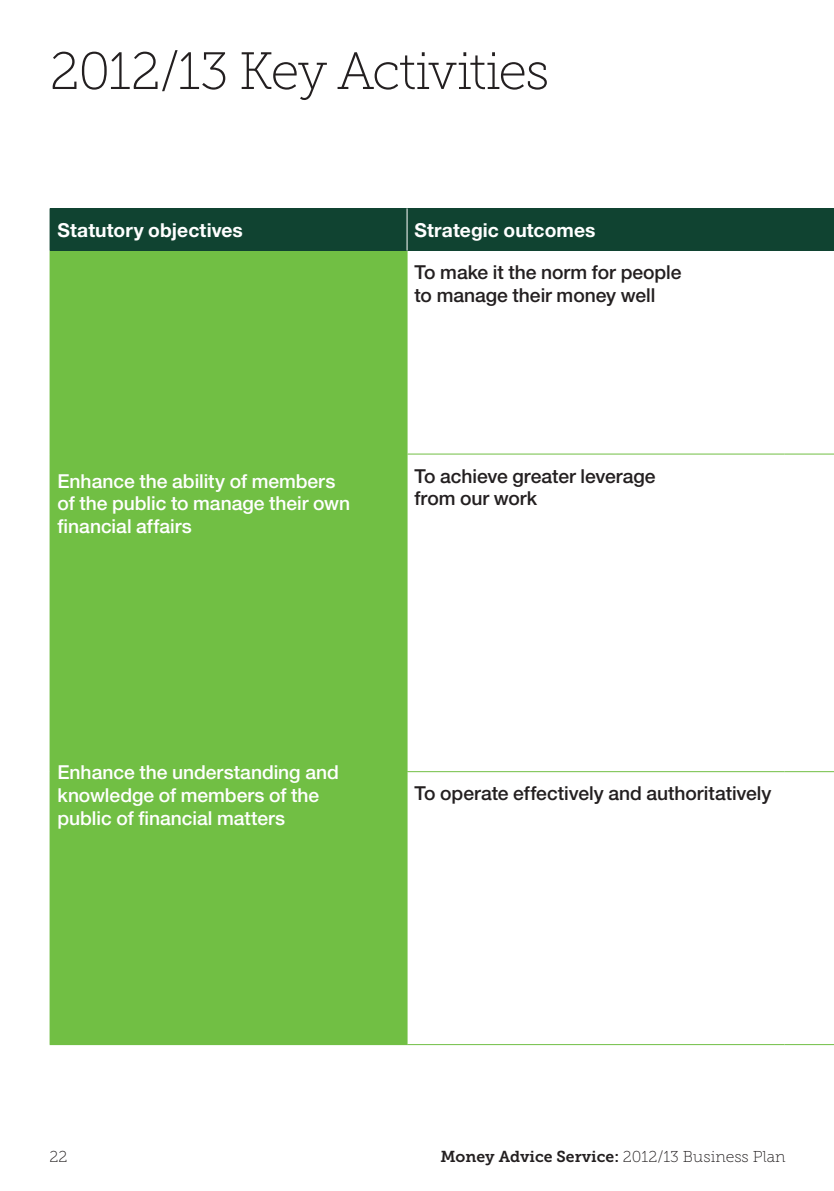
<style>
.page{position:relative;width:834px;height:1191px;background:#fff}
.page>*{position:absolute;margin:0;border:0;box-sizing:border-box;transform-origin:0 0}
.t1{font:52.5px "Museo Slab 100";letter-spacing:-.025em;color:#231f20}
.t2{font:500 19.25px/22.8px "Helvetica Neue LT Std";color:#fff}
.t3{font:500 19.25px/22.8px "Helvetica Neue LT Std";color:#231f20}
.t4{font:700 19.25px "Helvetica Neue LT Std";letter-spacing:.005em;color:#fff}
.t5{font:15.75px "Museo Slab 700";color:#231f20}
.t6{font:15.75px "Museo Slab 100";color:#231f20}
.s1{font-family:"Museo Slab 100"}
</style>
<div class="page">
<div style="left:50px;top:251px;width:357px;height:793px;background:#71bf44"></div>
<hr style="left:50px;top:1044px;width:357px;height:1px;background:#71bf44">
<hr style="left:407px;top:1044px;width:377px;height:1px;background:#71bf44">
<hr style="left:784px;top:1044px;width:49px;height:1px;background:#71bf44">
<hr style="left:406px;top:453px;width:378px;height:1px;background:#71bf44">
<hr style="left:784px;top:453px;width:49px;height:1px;background:#71bf44">
<hr style="left:406px;top:771px;width:378px;height:1px;background:#71bf44">
<hr style="left:784px;top:771px;width:49px;height:1px;background:#71bf44">
<div style="left:50px;top:208px;width:357px;height:43px;background:#104331"></div>
<div style="left:407px;top:208px;width:377px;height:43px;background:#104331"></div>
<hr style="left:406px;top:208px;width:1px;height:43px;background:#fff">
<div style="left:784px;top:208px;width:49px;height:43px;background:#104331"></div>
<h1 class="t1" style="left:50px;top:43px;width:501px">2012/13 Key Activities</h1>
<p class="t4" style="left:57px;top:218px;width:187px">Statutory objectives</p>
<p class="t4" style="left:414px;top:218px;width:182px">Strategic outcomes</p>
<p class="t3" style="left:414px;top:261px;width:268px">To make it the norm for people</p>
<p class="t2" style="left:57px;top:469px;width:294px">Enhance the ability of members of the public to manage their own financial affairs</p>
<p class="t3" style="left:414px;top:283px;width:242px">to manage their money well</p>
<p class="t3" style="left:414px;top:464px;width:242px">To achieve greater leverage from our work</p>
<p class="t2" style="left:57px;top:761px;width:283px">Enhance the understanding and</p>
<p class="t2" style="left:57px;top:783px;width:263px">knowledge of members of the</p>
<p class="t3" style="left:414px;top:782px;width:358px">To operate effectively and authoritatively</p>
<p class="t2" style="left:57px;top:806px;width:229px">public of financial matters</p>
<p class="t6" style="left:50px;top:1147px;width:19px">22</p>
<p class="t5" style="left:440px;top:1147px;width:346px">Money Advice Service: <span class="s1">2012/13 Business Plan</span></p>
</div>
